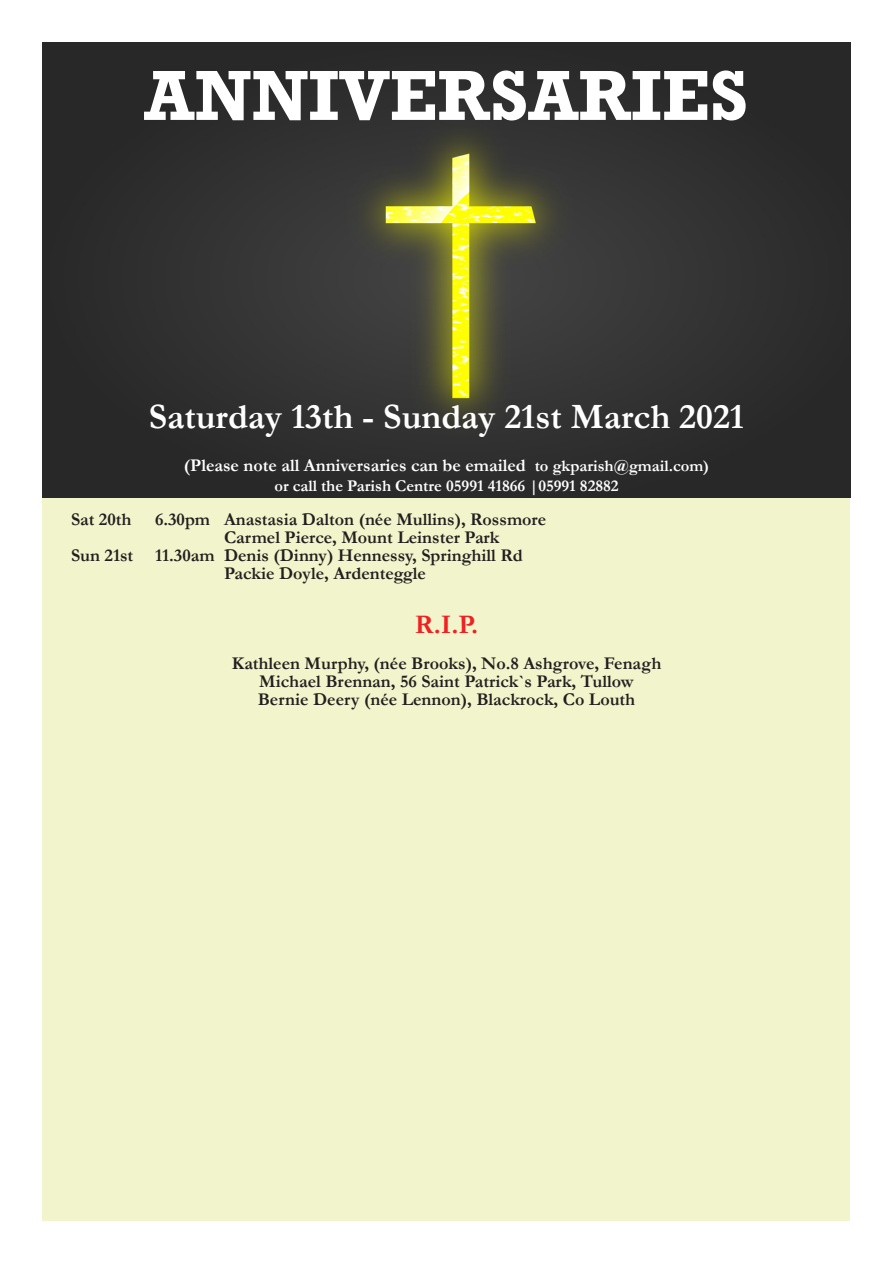
<style>
.page{position:relative;width:893px;height:1263px;background:#fff}
.page>*{position:absolute;margin:0;border:0;box-sizing:border-box;transform-origin:0 0}
.t1{font:700 72px "Rockwell";color:#fff}
.t2{font:700 36px "Garamond";color:#fff}
.t3{font:700 27px "Garamond";color:#ee2123}
.t4{font:700 18px "Garamond";color:#231f20}
.t5{font:700 18px "Garamond";color:#fff}
.t6{font:700 16.5px "Garamond";color:#fff}
.s1{font-size:16.5px}
</style>
<div class="page">
<div style="left:42px;top:370px;width:808px;height:704px;background:#f2f5cb"></div>
<img style="left:42px;top:43px;width:808px;height:454px">
<div style="left:43px;top:513px;width:807px;height:707px;background:#f2f5cb"></div>
<p class="t1" style="left:144px;top:52px;width:605px">ANNIVERSARIES</p>
<p class="t2" style="left:149px;top:395px;width:597px">Saturday 13th - Sunday 21st March 2021</p>
<p class="t5" style="left:184px;top:454px;width:527px">(Please note all Anniversaries can be emailed <span class="s1">to gkparish@gmail.com)</span></p>
<p class="t6" style="left:274px;top:475px;width:346px">or call the Parish Centre 05991 41866 |05991 82882</p>
<p class="t4" style="left:71px;top:509px;width:62px">Sat 20th</p>
<p class="t4" style="left:155px;top:509px;width:393px">6.30pm Anastasia Dalton (née Mullins), Rossmore</p>
<p class="t4" style="left:224px;top:527px;width:277px">Carmel Pierce, Mount Leinster Park</p>
<p class="t4" style="left:71px;top:545px;width:453px">Sun 21st 11.30am Denis (Dinny) Hennessy, Springhill Rd</p>
<p class="t4" style="left:224px;top:563px;width:203px">Packie Doyle, Ardenteggle</p>
<p class="t3" style="left:415px;top:608px;width:65px">R.I.P.</p>
<p class="t4" style="left:232px;top:653px;width:431px">Kathleen Murphy, (née Brooks), No.8 Ashgrove, Fenagh</p>
<p class="t4" style="left:259px;top:671px;width:376px">Michael Brennan, 56 Saint Patrick`s Park, Tullow</p>
<p class="t4" style="left:258px;top:689px;width:379px">Bernie Deery (née Lennon), Blackrock, Co Louth</p>
</div>
